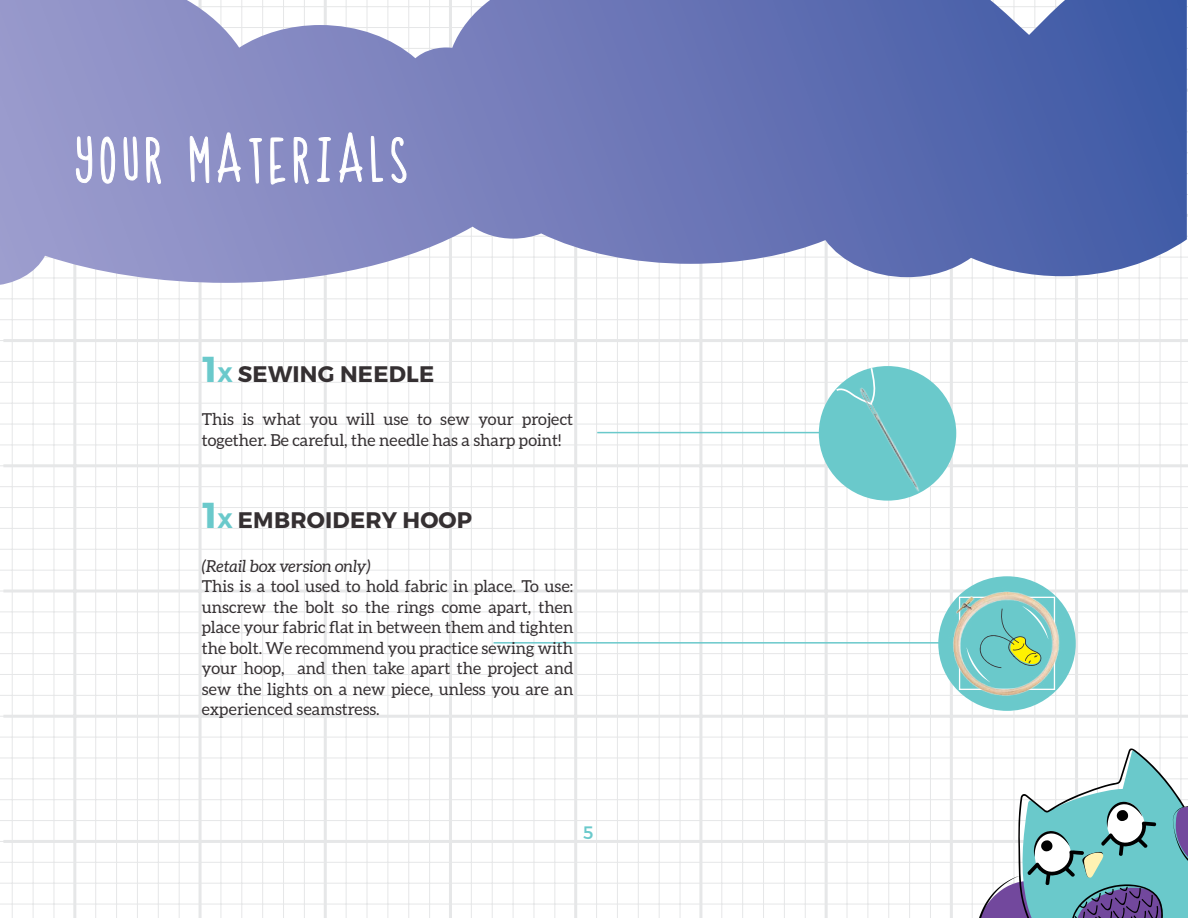
<style>
.page{position:relative;width:1188px;height:918px;background:#fff}
.page>*{position:absolute;margin:0;border:0;box-sizing:border-box;transform-origin:0 0}
.t1{font:78.3px "Maria Handwriting";letter-spacing:.1em;color:#fff}
.t2{font:700 22.5px "Montserrat";letter-spacing:.01em;color:#353032}
.t3{font:18px "Montserrat";color:#6ac9cb}
.t4{font:16.5px/20.5px "Aleo";color:#353032}
.t5{font:italic 16.5px "Aleo";color:#353032}
.s1{font-size:36px;color:#6ac9cb}
.s2{font-size:21px;color:#6ac9cb}
</style>
<div class="page">
<hr style="left:12px;top:0;width:1px;height:918px;background:#e6e7e8">
<hr style="left:33px;top:0;width:1px;height:918px;background:#e6e7e8">
<hr style="left:54px;top:0;width:1px;height:918px;background:#e6e7e8">
<hr style="left:95px;top:0;width:1px;height:918px;background:#e6e7e8">
<hr style="left:116px;top:0;width:1px;height:918px;background:#e6e7e8">
<hr style="left:137px;top:0;width:1px;height:918px;background:#e6e7e8">
<hr style="left:158px;top:0;width:1px;height:918px;background:#e6e7e8">
<hr style="left:179px;top:0;width:1px;height:918px;background:#e6e7e8">
<hr style="left:221px;top:0;width:1px;height:918px;background:#e6e7e8">
<hr style="left:241px;top:0;width:1px;height:918px;background:#e6e7e8">
<hr style="left:262px;top:0;width:1px;height:918px;background:#e6e7e8">
<hr style="left:283px;top:0;width:1px;height:918px;background:#e6e7e8">
<hr style="left:304px;top:0;width:1px;height:918px;background:#e6e7e8">
<hr style="left:346px;top:0;width:1px;height:918px;background:#e6e7e8">
<hr style="left:367px;top:0;width:1px;height:918px;background:#e6e7e8">
<hr style="left:388px;top:0;width:1px;height:918px;background:#e6e7e8">
<hr style="left:408px;top:0;width:1px;height:918px;background:#e6e7e8">
<hr style="left:429px;top:0;width:1px;height:918px;background:#e6e7e8">
<hr style="left:471px;top:0;width:1px;height:918px;background:#e6e7e8">
<hr style="left:492px;top:0;width:1px;height:918px;background:#e6e7e8">
<hr style="left:513px;top:0;width:1px;height:918px;background:#e6e7e8">
<hr style="left:534px;top:0;width:1px;height:918px;background:#e6e7e8">
<hr style="left:554px;top:0;width:1px;height:918px;background:#e6e7e8">
<hr style="left:596px;top:0;width:1px;height:918px;background:#e6e7e8">
<hr style="left:617px;top:0;width:1px;height:918px;background:#e6e7e8">
<hr style="left:638px;top:0;width:1px;height:918px;background:#e6e7e8">
<hr style="left:659px;top:0;width:1px;height:918px;background:#e6e7e8">
<hr style="left:680px;top:0;width:1px;height:918px;background:#e6e7e8">
<hr style="left:721px;top:0;width:1px;height:918px;background:#e6e7e8">
<hr style="left:742px;top:0;width:1px;height:918px;background:#e6e7e8">
<hr style="left:763px;top:0;width:1px;height:918px;background:#e6e7e8">
<hr style="left:784px;top:0;width:1px;height:918px;background:#e6e7e8">
<hr style="left:805px;top:0;width:1px;height:918px;background:#e6e7e8">
<hr style="left:847px;top:0;width:1px;height:918px;background:#e6e7e8">
<hr style="left:868px;top:0;width:1px;height:918px;background:#e6e7e8">
<hr style="left:888px;top:0;width:1px;height:918px;background:#e6e7e8">
<hr style="left:909px;top:0;width:1px;height:918px;background:#e6e7e8">
<hr style="left:930px;top:0;width:1px;height:918px;background:#e6e7e8">
<hr style="left:972px;top:0;width:1px;height:918px;background:#e6e7e8">
<hr style="left:993px;top:0;width:1px;height:918px;background:#e6e7e8">
<hr style="left:1014px;top:0;width:1px;height:918px;background:#e6e7e8">
<hr style="left:1034px;top:0;width:1px;height:918px;background:#e6e7e8">
<hr style="left:1055px;top:0;width:1px;height:918px;background:#e6e7e8">
<hr style="left:1097px;top:0;width:1px;height:918px;background:#e6e7e8">
<hr style="left:1118px;top:0;width:1px;height:918px;background:#e6e7e8">
<hr style="left:1139px;top:0;width:1px;height:918px;background:#e6e7e8">
<hr style="left:1160px;top:0;width:1px;height:918px;background:#e6e7e8">
<hr style="left:1181px;top:0;width:1px;height:918px;background:#e6e7e8">
<hr style="left:0;top:298px;width:1188px;height:1px;background:#e6e7e8">
<hr style="left:0;top:319px;width:1188px;height:1px;background:#e6e7e8">
<hr style="left:0;top:340px;width:1188px;height:1px;background:#e6e7e8">
<hr style="left:0;top:361px;width:1188px;height:1px;background:#e6e7e8">
<hr style="left:0;top:382px;width:1188px;height:1px;background:#e6e7e8">
<hr style="left:0;top:403px;width:1188px;height:1px;background:#e6e7e8">
<hr style="left:0;top:424px;width:1188px;height:1px;background:#e6e7e8">
<hr style="left:0;top:445px;width:1188px;height:1px;background:#e6e7e8">
<hr style="left:0;top:465px;width:1188px;height:1px;background:#e6e7e8">
<hr style="left:0;top:486px;width:1188px;height:1px;background:#e6e7e8">
<hr style="left:0;top:507px;width:1188px;height:1px;background:#e6e7e8">
<hr style="left:0;top:528px;width:1188px;height:1px;background:#e6e7e8">
<hr style="left:0;top:549px;width:1188px;height:1px;background:#e6e7e8">
<hr style="left:0;top:570px;width:1188px;height:1px;background:#e6e7e8">
<hr style="left:0;top:591px;width:1188px;height:1px;background:#e6e7e8">
<hr style="left:0;top:612px;width:1188px;height:1px;background:#e6e7e8">
<hr style="left:0;top:632px;width:1188px;height:1px;background:#e6e7e8">
<hr style="left:0;top:653px;width:1188px;height:1px;background:#e6e7e8">
<hr style="left:0;top:674px;width:1188px;height:1px;background:#e6e7e8">
<hr style="left:0;top:695px;width:1188px;height:1px;background:#e6e7e8">
<hr style="left:0;top:716px;width:1188px;height:1px;background:#e6e7e8">
<hr style="left:0;top:737px;width:1188px;height:1px;background:#e6e7e8">
<hr style="left:0;top:758px;width:1188px;height:1px;background:#e6e7e8">
<hr style="left:0;top:778px;width:1188px;height:1px;background:#e6e7e8">
<hr style="left:0;top:799px;width:1188px;height:1px;background:#e6e7e8">
<hr style="left:0;top:820px;width:1188px;height:1px;background:#e6e7e8">
<hr style="left:0;top:841px;width:1188px;height:1px;background:#e6e7e8">
<hr style="left:0;top:862px;width:1188px;height:1px;background:#e6e7e8">
<hr style="left:0;top:883px;width:1188px;height:1px;background:#e6e7e8">
<hr style="left:0;top:904px;width:1188px;height:1px;background:#e6e7e8">
<hr style="left:0;top:917px;width:1188px;height:1px;background:#e6e7e8">
<hr style="left:199px;top:0;width:3px;height:918px;background:#e6e7e8">
<hr style="left:73px;top:0;width:3px;height:918px;background:#e6e7e8">
<hr style="left:324px;top:0;width:3px;height:918px;background:#e6e7e8">
<hr style="left:449px;top:0;width:3px;height:918px;background:#e6e7e8">
<hr style="left:574px;top:0;width:3px;height:918px;background:#e6e7e8">
<hr style="left:699px;top:0;width:3px;height:918px;background:#e6e7e8">
<hr style="left:825px;top:0;width:3px;height:918px;background:#e6e7e8">
<hr style="left:950px;top:0;width:3px;height:918px;background:#e6e7e8">
<hr style="left:1075px;top:0;width:3px;height:918px;background:#e6e7e8">
<hr style="left:1187px;top:0;width:1px;height:918px;background:#e6e7e8">
<hr style="left:3px;top:339px;width:1185px;height:3px;background:#e6e7e8">
<hr style="left:3px;top:464px;width:1185px;height:3px;background:#e6e7e8">
<hr style="left:3px;top:590px;width:1185px;height:3px;background:#e6e7e8">
<hr style="left:3px;top:715px;width:1185px;height:3px;background:#e6e7e8">
<hr style="left:3px;top:840px;width:1185px;height:3px;background:#e6e7e8">
<svg style="left:0;top:0;width:1187px;height:286px;background:#7d88bf"></svg>
<div style="left:938px;top:576px;width:138px;height:135px;background:#6ac9cb;border-radius:50%"></div>
<img style="left:948px;top:581px;width:121px;height:120px">
<svg style="left:76px;top:136px;width:16px;height:47px"></svg>
<svg style="left:100px;top:136px;width:15px;height:48px"></svg>
<svg style="left:123px;top:136px;width:15px;height:45px"></svg>
<svg style="left:146px;top:137px;width:15px;height:48px"></svg>
<svg style="left:190px;top:135px;width:19px;height:48px"></svg>
<svg style="left:217px;top:132px;width:24px;height:51px"></svg>
<svg style="left:249px;top:138px;width:14px;height:45px"></svg>
<svg style="left:270px;top:137px;width:16px;height:48px"></svg>
<svg style="left:294px;top:137px;width:15px;height:48px"></svg>
<svg style="left:317px;top:136px;width:15px;height:46px"></svg>
<svg style="left:339px;top:132px;width:24px;height:51px"></svg>
<svg style="left:371px;top:136px;width:13px;height:46px"></svg>
<svg style="left:391px;top:133px;width:15px;height:50px"></svg>
<hr style="left:597px;top:432px;width:288px;height:1px;background:#6ac9cb">
<hr style="left:494px;top:642px;width:454px;height:2px;background:#6ac9cb">
<svg style="left:975px;top:747px;width:213px;height:171px"></svg>
<div style="left:819px;top:366px;width:137px;height:135px;background:#6ac9cb;border-radius:50%"></div>
<img style="left:838px;top:365px;width:101px;height:144px">
<svg style="left:835px;top:366px;width:40px;height:40px"></svg>
<svg style="left:967px;top:606px;width:81px;height:76px"></svg>
<h1 class="t1" style="left:76px;top:133px;width:333px">YOUR MATERIALS</h1>
<h2 class="t2" style="left:202px;top:360px;width:233px"><span class="s1">1</span><span class="s2">X</span> SEWING NEEDLE</h2>
<p class="t4" style="left:202px;top:409px;width:373px;line-height:21px">This is what you will use to sew your project together. Be careful, the needle has a sharp point!</p>
<h2 class="t2" style="left:202px;top:506px;width:271px"><span class="s1">1</span><span class="s2">X</span> EMBROIDERY HOOP</h2>
<p class="t5" style="left:202px;top:556px;width:171px">(Retail box version only)</p>
<p class="t4" style="left:202px;top:576px;width:373px;text-align:justify">This is a tool used to hold fabric in place. To use: unscrew the bolt so the rings come apart, then place your fabric flat in between them and tighten the bolt. We recommend you practice sewing with your hoop, and then take apart the project and sew the lights on a new piece, unless you are an experienced seamstress.</p>
<p class="t3" style="left:583px;top:822px;width:12px">5</p>
</div>
